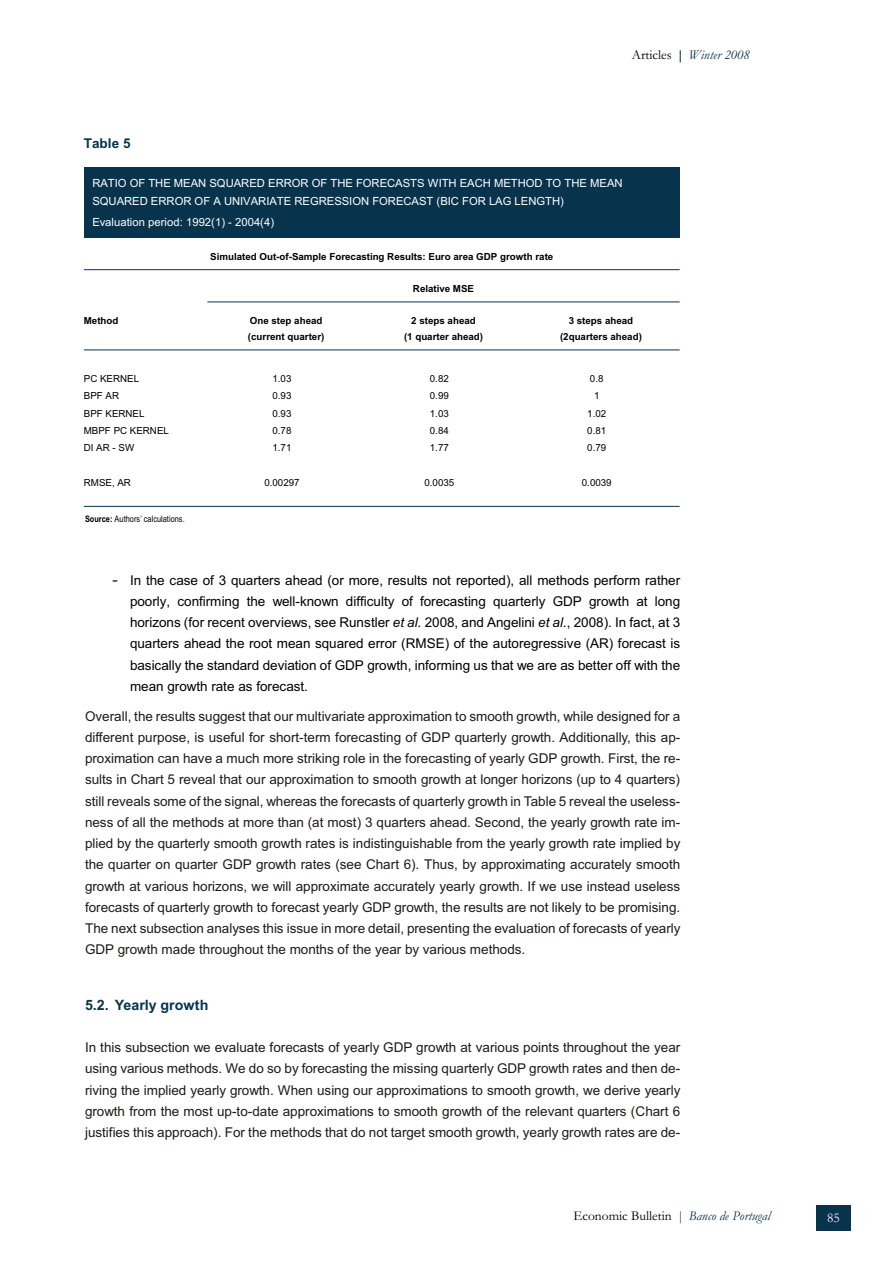
<style>
.page{position:relative;width:894px;height:1263px;background:#fff}
.page>*{position:absolute;margin:0;border:0;box-sizing:border-box;transform-origin:0 0}
.t1{font:700 14.25px "Arial";color:#08334d}
.t2{font:13.5px/21.3px "Arial";letter-spacing:-.005em;color:#1f1a17;text-align:justify}
.t3{font:13.5px/21.3px "Arial";letter-spacing:-.005em;color:#000;text-align:justify}
.t4{font:13.5px "Garamond";letter-spacing:-.005em;color:#000}
.t5{font:italic 13.5px "Garamond";color:#08334d}
.t6{font:700 13.5px "Arial";color:#08334d}
.t7{font:13.5px "Garamond";color:#fff}
.t8{font:11.25px/18px "Arial";color:#fff}
.t9{font:700 9.75px/15.8px "Arial";color:#000;text-align:center}
.t10{font:9.75px "Arial";color:#000}
.t11{font:9px "Arial Narrow";letter-spacing:.005em;color:#000}
.s1{font-style:normal;color:#000}
.s2{font-weight:700;font-style:normal}
.s3{font-weight:700}
.s4{font-family:"Times New Roman";font-size:18px;color:#1f1a17}
.s5{font-style:italic}
.s6{font-style:italic;color:#08334d}
</style>
<div class="page">
<div style="left:816px;top:1206px;width:34px;height:25px;background:#08334d"></div>
<div style="left:84px;top:167px;width:596px;height:70px;background:#08334d"></div>
<hr style="left:84px;top:269px;width:596px;height:1px;background:#08334d">
<hr style="left:207px;top:302px;width:473px;height:1px;background:#08334d">
<hr style="left:84px;top:350px;width:596px;height:1px;background:#08334d">
<hr style="left:84px;top:506px;width:596px;height:1px;background:#08334d">
<p class="t5" style="left:632px;top:51px;width:119px"><span class="s1">Articles</span> <span class="s2">|</span> Winter 2008</p>
<p class="t6" style="left:84px;top:138px;width:48px">Table 5</p>
<p class="t8" style="left:92px;top:175px;width:532px">RATIO OF THE MEAN SQUARED ERROR OF THE FORECASTS WITH EACH METHOD TO THE MEAN<br>SQUARED ERROR OF A UNIVARIATE REGRESSION FORECAST (BIC FOR LAG LENGTH)</p>
<p class="t8" style="left:92px;top:214px;width:183px">Evaluation period: 1992(1) - 2004(4)</p>
<p class="t9" style="left:210px;top:250px;width:345px">Simulated Out-of-Sample Forecasting Results: Euro area GDP growth rate</p>
<p class="t9" style="left:413px;top:282px;width:63px">Relative MSE</p>
<p class="t9" style="left:84px;top:314px;width:36px">Method</p>
<p class="t9" style="left:248px;top:314px;width:78px;text-align:left">One step ahead (current quarter)</p>
<p class="t9" style="left:404px;top:314px;width:81px">2 steps ahead<br>(1 quarter ahead)</p>
<p class="t9" style="left:560px;top:314px;width:83px">3 steps ahead (2quarters ahead)</p>
<p class="t10" style="left:84px;top:375px;width:57px">PC KERNEL</p>
<p class="t10" style="left:272px;top:375px;width:20px">1.03</p>
<p class="t10" style="left:430px;top:375px;width:20px">0.82</p>
<p class="t10" style="left:590px;top:375px;width:15px">0.8</p>
<p class="t10" style="left:84px;top:392px;width:37px">BPF AR</p>
<p class="t10" style="left:272px;top:392px;width:20px">0.93</p>
<p class="t10" style="left:430px;top:392px;width:20px">0.99</p>
<p class="t10" style="left:594px;top:392px;width:7px">1</p>
<p class="t10" style="left:84px;top:410px;width:62px">BPF KERNEL</p>
<p class="t10" style="left:272px;top:410px;width:20px">0.93</p>
<p class="t10" style="left:430px;top:410px;width:20px">1.03</p>
<p class="t10" style="left:587px;top:410px;width:20px">1.02</p>
<p class="t10" style="left:84px;top:427px;width:87px">MBPF PC KERNEL</p>
<p class="t10" style="left:272px;top:427px;width:20px">0.78</p>
<p class="t10" style="left:430px;top:427px;width:20px">0.84</p>
<p class="t10" style="left:587px;top:427px;width:20px">0.81</p>
<p class="t10" style="left:84px;top:444px;width:52px">DI AR - SW</p>
<p class="t10" style="left:272px;top:444px;width:20px">1.71</p>
<p class="t10" style="left:430px;top:444px;width:20px">1.77</p>
<p class="t10" style="left:587px;top:444px;width:20px">0.79</p>
<p class="t10" style="left:84px;top:479px;width:49px">RMSE, AR</p>
<p class="t10" style="left:264px;top:479px;width:37px">0.00297</p>
<p class="t10" style="left:424px;top:479px;width:31px">0.0035</p>
<p class="t10" style="left:582px;top:479px;width:31px">0.0039</p>
<p class="t11" style="left:85px;top:515px;width:101px"><span class="s3">Source:</span> Au thors’ cal cu la tions.</p>
<p class="t3" style="left:130px;top:570px;width:552px;text-indent:-18px"><span class="s4">-</span> In the case of 3 quarters ahead (or more, results not reported), all methods perform rather poorly, confirming the well-known difficulty of forecasting quarterly GDP growth at long horizons (for recent overviews, see Runstler <span class="s5">et al.</span> 2008, and Angelini <span class="s5">et al.</span>, 2008). In fact, at 3 quarters ahead the root mean squared error (RMSE) of the autoregressive (AR) forecast is basically the standard deviation of GDP growth, informing us that we are as better off with the mean growth rate as forecast.</p>
<p class="t2" style="left:85px;top:706px;width:597px">Over all, the re sults sug gest that our multivariate ap prox i ma tion to smooth growth, while de signed for a differ ent pur pose, is use ful for short-term fore cast ing of GDP quar terly growth. Ad di tion ally, this ap - prox i ma tion can have a much more strik ing role in the fore cast ing of yearly GDP growth. First, the re - sults in Chart 5 re veal that our ap prox i ma tion to smooth growth at lon ger ho ri zons (up to 4 quar ters) still re veals some of the sig nal, whereas the fore casts of quar terly growth in Ta ble 5 re veal the use less - ness of all the meth ods at more than (at most) 3 quar ters ahead. Sec ond, the yearly growth rate im - plied by the quar terly smooth growth rates is in dis tin guish able from the yearly growth rate im plied by the quar ter on quar ter GDP growth rates (see Chart 6). Thus, by ap prox i mat ing ac cu rately smooth growth at var i ous ho ri zons, we will ap prox i mate ac cu rately yearly growth. If we use in stead use less fore casts of quar terly growth to fore cast yearly GDP growth, the re sults are not likely to be prom is ing.<br>The next sub sec tion anal y ses this is sue in more de tail, pre sent ing the eval u a tion of fore casts of yearly GDP growth made throughout the months of the year by various methods.</p>
<p class="t1" style="left:85px;top:999px;width:125px">5.2. Yearly growth</p>
<p class="t2" style="left:85px;top:1038px;width:597px">In this sub sec tion we eval u ate fore casts of yearly GDP growth at var i ous points through out the year us ing var i ous meth ods. We do so by fore cast ing the miss ing quar terly GDP growth rates and then de - riv ing the im plied yearly growth. When us ing our ap prox i ma tions to smooth growth, we de rive yearly growth from the most up-to-date ap prox i ma tions to smooth growth of the rel e vant quar ters (Chart 6 jus ti fies this ap proach). For the meth ods that do not tar get smooth growth, yearly growth rates are de -</p>
<p class="t4" style="left:574px;top:1211px;width:198px">Economic Bulletin <span class="s6">| Ban co de Por tu gal</span></p>
<p class="t7" style="left:827px;top:1213px;width:14px">85</p>
</div>
